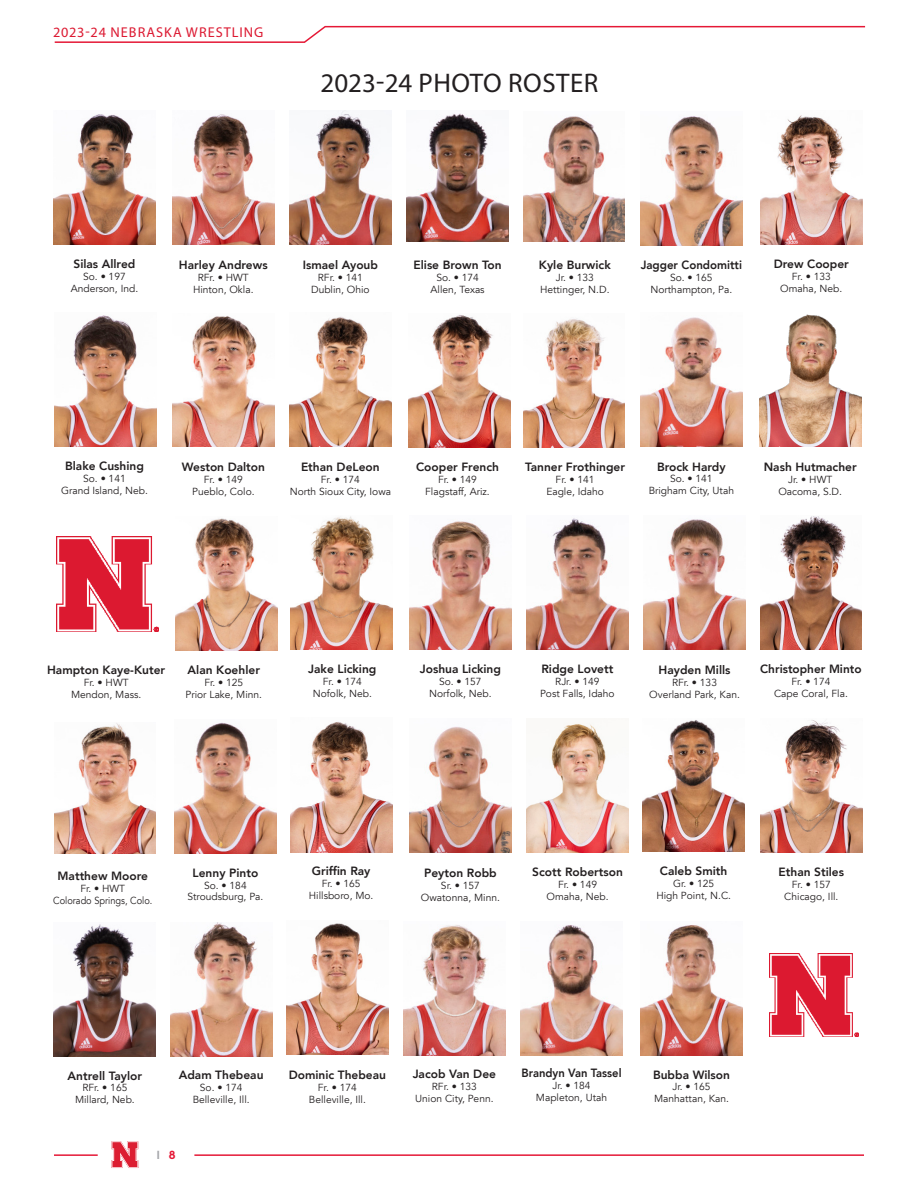
<style>
.page{position:relative;width:918px;height:1188px;background:#fff}
.page>*{position:absolute;margin:0;border:0;box-sizing:border-box;transform-origin:0 0}
.t1{font:27px "Myriad Pro";letter-spacing:.02em;color:#231f20}
.t2{font:14.25px "Myriad Pro";letter-spacing:.07em;color:#dc1a32}
.t3{font:800 12px "Avenir LT Std";color:#231f20}
.t4{font:800 12px "Avenir LT Std";color:#231f20;scale:.94 1}
.t5{font:800 12px "Avenir LT Std";color:#231f20;scale:.96 1}
.t6{font:700 12px "adineue PRO";color:#a8a9ad}
.t7{font:10.2px "Avenir LT Std";color:#231f20}
.t8{font:10.2px "Avenir LT Std";color:#231f20;scale:.9 1}
.s1{color:#e51836}
</style>
<div class="page">
<svg style="left:54px;top:25px;width:812px;height:18px"></svg>
<hr style="left:54px;top:1154px;width:44px;height:2px;background:#e51836">
<svg style="left:112px;top:1141px;width:26px;height:27px"></svg>
<hr style="left:194px;top:1154px;width:670px;height:2px;background:#e51836">
<img style="left:770px;top:954px;width:88px;height:82px">
<img style="left:760px;top:115px;width:102px;height:129px">
<img style="left:54px;top:114px;width:101px;height:130px">
<img style="left:172px;top:114px;width:102px;height:131px">
<img style="left:760px;top:720px;width:102px;height:133px">
<img style="left:291px;top:516px;width:101px;height:134px">
<img style="left:521px;top:925px;width:101px;height:131px">
<img style="left:175px;top:722px;width:101px;height:131px">
<img style="left:643px;top:720px;width:102px;height:132px">
<img style="left:54px;top:924px;width:102px;height:132px">
<img style="left:170px;top:923px;width:102px;height:134px">
<img style="left:409px;top:315px;width:101px;height:132px">
<img style="left:289px;top:316px;width:102px;height:131px">
<img style="left:760px;top:516px;width:102px;height:134px">
<img style="left:409px;top:726px;width:102px;height:127px">
<img style="left:410px;top:521px;width:101px;height:128px">
<img style="left:644px;top:519px;width:101px;height:130px">
<img style="left:641px;top:925px;width:101px;height:131px">
<img style="left:523px;top:116px;width:102px;height:126px">
<img style="left:526px;top:518px;width:102px;height:132px">
<img style="left:55px;top:315px;width:101px;height:131px">
<img style="left:523px;top:318px;width:102px;height:129px">
<img style="left:640px;top:317px;width:102px;height:129px">
<img style="left:286px;top:923px;width:102px;height:132px">
<img style="left:290px;top:721px;width:102px;height:131px">
<img style="left:407px;top:113px;width:101px;height:129px">
<img style="left:54px;top:723px;width:102px;height:131px">
<img style="left:289px;top:111px;width:102px;height:134px">
<img style="left:640px;top:116px;width:102px;height:129px">
<img style="left:172px;top:316px;width:102px;height:131px">
<img style="left:403px;top:925px;width:102px;height:130px">
<img style="left:175px;top:518px;width:102px;height:132px">
<img style="left:527px;top:723px;width:102px;height:129px">
<img style="left:759px;top:314px;width:102px;height:133px">
<img style="left:56px;top:536px;width:102px;height:95px">
<h2 class="t2" style="left:53px;top:23px;width:212px">2023-24 NEBRASKA WRESTLING</h2>
<p class="t1" style="left:321px;top:66px;width:279px">2023-24 PHOTO ROSTER</p>
<p class="t3" style="left:73px;top:257px;width:64px">Silas Allred</p>
<p class="t7" style="left:83px;top:271px;width:44px">So. • 197</p>
<p class="t7" style="left:71px;top:283px;width:69px">Anderson, Ind.</p>
<p class="t3" style="left:179px;top:257px;width:90px">Harley Andrews</p>
<p class="t7" style="left:198px;top:271px;width:52px">RFr. • HWT</p>
<p class="t7" style="left:193px;top:283px;width:62px">Hinton, Okla.</p>
<p class="t3" style="left:303px;top:257px;width:77px">Ismael Ayoub</p>
<p class="t7" style="left:318px;top:271px;width:46px">RFr. • 141</p>
<p class="t7" style="left:311px;top:283px;width:60px">Dublin, Ohio</p>
<p class="t3" style="left:413px;top:258px;width:90px">Elise Brown Ton</p>
<p class="t7" style="left:436px;top:272px;width:44px">So. • 174</p>
<p class="t7" style="left:431px;top:283px;width:56px">Allen, Texas</p>
<p class="t3" style="left:539px;top:258px;width:73px">Kyle Burwick</p>
<p class="t7" style="left:556px;top:272px;width:40px">Jr. • 133</p>
<p class="t7" style="left:540px;top:283px;width:71px">Hettinger, N.D.</p>
<p class="t5" style="left:641px;top:258px;width:107px">Jagger Condomitti</p>
<p class="t7" style="left:670px;top:272px;width:44px">So. • 165</p>
<p class="t7" style="left:650px;top:284px;width:83px">Northampton, Pa.</p>
<p class="t3" style="left:774px;top:257px;width:77px">Drew Cooper</p>
<p class="t7" style="left:792px;top:271px;width:40px">Fr. • 133</p>
<p class="t7" style="left:780px;top:283px;width:64px">Omaha, Neb.</p>
<p class="t3" style="left:65px;top:459px;width:80px">Blake Cushing</p>
<p class="t7" style="left:83px;top:473px;width:44px">So. • 141</p>
<p class="t7" style="left:61px;top:485px;width:88px">Grand Island, Neb.</p>
<p class="t3" style="left:182px;top:460px;width:85px">Weston Dalton</p>
<p class="t7" style="left:204px;top:473px;width:40px">Fr. • 149</p>
<p class="t7" style="left:192px;top:485px;width:64px">Pueblo, Colo.</p>
<p class="t3" style="left:301px;top:460px;width:80px">Ethan DeLeon</p>
<p class="t7" style="left:321px;top:473px;width:40px">Fr. • 174</p>
<p class="t7" style="left:290px;top:485px;width:103px">North Sioux City, Iowa</p>
<p class="t3" style="left:416px;top:460px;width:84px">Cooper French</p>
<p class="t7" style="left:438px;top:474px;width:40px">Fr. • 149</p>
<p class="t7" style="left:425px;top:486px;width:66px">Flagstaff, Ariz.</p>
<p class="t3" style="left:525px;top:460px;width:101px">Tanner Frothinger</p>
<p class="t7" style="left:556px;top:474px;width:40px">Fr. • 141</p>
<p class="t7" style="left:546px;top:486px;width:59px">Eagle, Idaho</p>
<p class="t3" style="left:657px;top:459px;width:70px">Brock Hardy</p>
<p class="t7" style="left:670px;top:473px;width:44px">So. • 141</p>
<p class="t7" style="left:649px;top:485px;width:87px">Brigham City, Utah</p>
<p class="t3" style="left:764px;top:460px;width:94px">Nash Hutmacher</p>
<p class="t7" style="left:788px;top:473px;width:46px">Jr. • HWT</p>
<p class="t7" style="left:778px;top:485px;width:65px">Oacoma, S.D.</p>
<p class="t3" style="left:47px;top:663px;width:120px">Hampton Kaye-Kuter</p>
<p class="t7" style="left:84px;top:677px;width:46px">Fr. • HWT</p>
<p class="t7" style="left:71px;top:689px;width:72px">Mendon, Mass.</p>
<p class="t3" style="left:188px;top:663px;width:74px">Alan Koehler</p>
<p class="t7" style="left:204px;top:677px;width:40px">Fr. • 125</p>
<p class="t7" style="left:185px;top:689px;width:78px">Prior Lake, Minn.</p>
<p class="t3" style="left:308px;top:662px;width:70px">Jake Licking</p>
<p class="t7" style="left:323px;top:676px;width:40px">Fr. • 174</p>
<p class="t7" style="left:313px;top:688px;width:61px">Nofolk, Neb.</p>
<p class="t3" style="left:420px;top:662px;width:83px">Joshua Licking</p>
<p class="t7" style="left:439px;top:676px;width:44px">So. • 157</p>
<p class="t7" style="left:429px;top:688px;width:64px">Norfolk, Neb.</p>
<p class="t3" style="left:541px;top:662px;width:73px">Ridge Lovett</p>
<p class="t7" style="left:555px;top:676px;width:46px">RJr. • 149</p>
<p class="t7" style="left:540px;top:688px;width:76px">Post Falls, Idaho</p>
<p class="t3" style="left:659px;top:663px;width:73px">Hayden Mills</p>
<p class="t7" style="left:672px;top:677px;width:46px">RFr. • 133</p>
<p class="t7" style="left:649px;top:689px;width:92px">Overland Park, Kan.</p>
<p class="t3" style="left:760px;top:662px;width:103px">Christopher Minto</p>
<p class="t7" style="left:791px;top:676px;width:40px">Fr. • 174</p>
<p class="t7" style="left:774px;top:688px;width:75px">Cape Coral, Fla.</p>
<p class="t3" style="left:58px;top:869px;width:92px">Matthew Moore</p>
<p class="t7" style="left:80px;top:883px;width:46px">Fr. • HWT</p>
<p class="t8" style="left:53px;top:894px;width:112px">Colorado Springs, Colo.</p>
<p class="t3" style="left:193px;top:865px;width:67px">Lenny Pinto</p>
<p class="t7" style="left:204px;top:879px;width:44px">So. • 184</p>
<p class="t7" style="left:187px;top:891px;width:77px">Stroudsburg, Pa.</p>
<p class="t3" style="left:312px;top:864px;width:60px">Griffin Ray</p>
<p class="t7" style="left:322px;top:878px;width:40px">Fr. • 165</p>
<p class="t7" style="left:309px;top:890px;width:66px">Hillsboro, Mo.</p>
<p class="t3" style="left:424px;top:865px;width:74px">Peyton Robb</p>
<p class="t7" style="left:441px;top:879px;width:40px">Sr. • 157</p>
<p class="t7" style="left:421px;top:891px;width:80px">Owatonna, Minn.</p>
<p class="t3" style="left:532px;top:865px;width:92px">Scott Robertson</p>
<p class="t7" style="left:558px;top:879px;width:40px">Fr. • 149</p>
<p class="t7" style="left:547px;top:891px;width:64px">Omaha, Neb.</p>
<p class="t3" style="left:660px;top:864px;width:69px">Caleb Smith</p>
<p class="t7" style="left:673px;top:878px;width:43px">Gr. • 125</p>
<p class="t7" style="left:656px;top:890px;width:76px">High Point, N.C.</p>
<p class="t3" style="left:779px;top:864px;width:67px">Ethan Stiles</p>
<p class="t7" style="left:792px;top:878px;width:40px">Fr. • 157</p>
<p class="t7" style="left:784px;top:890px;width:56px">Chicago, Ill.</p>
<p class="t3" style="left:68px;top:1068px;width:76px">Antrell Taylor</p>
<p class="t7" style="left:82px;top:1082px;width:46px">RFr. • 165</p>
<p class="t7" style="left:75px;top:1094px;width:61px">Millard, Neb.</p>
<p class="t3" style="left:179px;top:1068px;width:86px">Adam Thebeau</p>
<p class="t7" style="left:200px;top:1082px;width:44px">So. • 174</p>
<p class="t7" style="left:193px;top:1094px;width:58px">Belleville, Ill.</p>
<p class="t6" style="left:157px;top:1148px;width:20px">l <span class="s1">8</span></p>
<p class="t3" style="left:289px;top:1068px;width:99px">Dominic Thebeau</p>
<p class="t7" style="left:318px;top:1082px;width:40px">Fr. • 174</p>
<p class="t7" style="left:309px;top:1094px;width:58px">Belleville, Ill.</p>
<p class="t3" style="left:413px;top:1066px;width:85px">Jacob Van Dee</p>
<p class="t7" style="left:432px;top:1080px;width:46px">RFr. • 133</p>
<p class="t7" style="left:415px;top:1092px;width:80px">Union City, Penn.</p>
<p class="t4" style="left:521px;top:1066px;width:108px">Brandyn Van Tassel</p>
<p class="t7" style="left:552px;top:1080px;width:40px">Jr. • 184</p>
<p class="t7" style="left:536px;top:1092px;width:73px">Mapleton, Utah</p>
<p class="t3" style="left:653px;top:1067px;width:79px">Bubba Wilson</p>
<p class="t7" style="left:672px;top:1081px;width:40px">Jr. • 165</p>
<p class="t7" style="left:654px;top:1093px;width:76px">Manhattan, Kan.</p>
</div>
